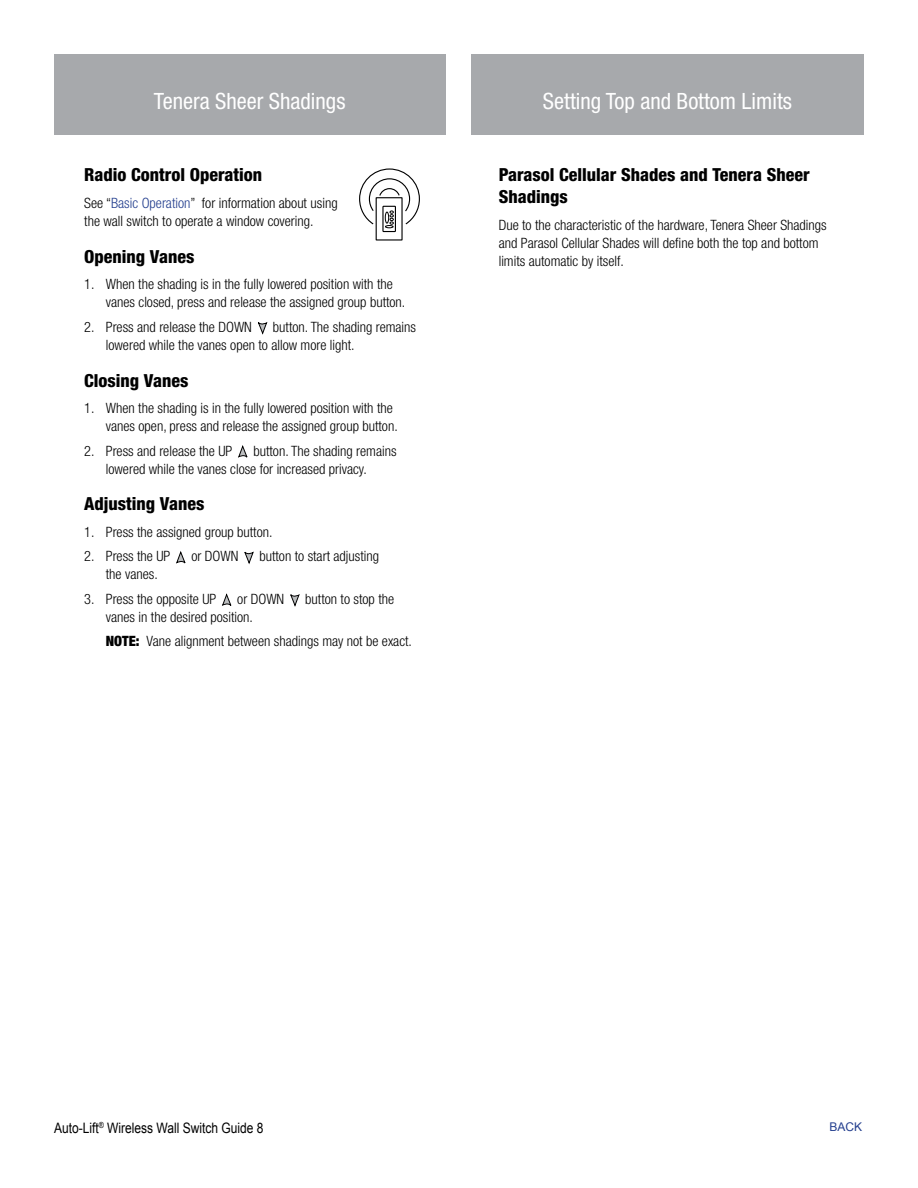
<style>
.page{position:relative;width:918px;height:1188px;background:#fff}
.page>*{position:absolute;margin:0;border:0;box-sizing:border-box;transform-origin:0 0}
.t1{font:condensed 22.5px "Helvetica Neue LT Std";color:#fff}
.t2{font:800 condensed 18px/21.6px "Helvetica Neue LT Std";color:#000}
.t3{font:14.4px "Arial";color:#000;scale:.83 1}
.t4{font:300 condensed 14.25px/18px "Helvetica Neue LT Std";color:#000}
.t5{font:12px "Arial";color:#25408f}
.s1{color:#25408f}
.s2{font-weight:900}
</style>
<div class="page">
<div style="left:54px;top:54px;width:392px;height:81px;background:#a7a9ac"></div>
<div style="left:471px;top:54px;width:393px;height:81px;background:#a7a9ac"></div>
<svg style="left:258px;top:322px;width:9px;height:13px"></svg>
<svg style="left:238px;top:445px;width:10px;height:13px"></svg>
<svg style="left:176px;top:551px;width:10px;height:13px"></svg>
<svg style="left:244px;top:551px;width:10px;height:14px"></svg>
<svg style="left:222px;top:593px;width:10px;height:13px"></svg>
<svg style="left:290px;top:594px;width:10px;height:13px"></svg>
<div style="left:376px;top:197px;width:27px;height:44px;border:1px solid #000"></div>
<div style="left:382px;top:206px;width:14px;height:26px;border:1px solid #000"></div>
<svg style="left:359px;top:168px;width:61px;height:60px"></svg>
<h1 class="t1" style="left:154px;top:88px;width:193px">Tenera Sheer Shadings</h1>
<h1 class="t1" style="left:543px;top:88px;width:251px">Setting Top and Bottom Limits</h1>
<p class="t2" style="left:84px;top:164px;width:179px">Radio Control Operation</p>
<p class="t4" style="left:84px;top:194px;width:255px">See “<span class="s1">Basic Operation</span>” for information about using the wall switch to operate a window covering.</p>
<p class="t2" style="left:84px;top:245px;width:112px">Opening Vanes</p>
<p class="t4" style="left:106px;top:275px;width:301px;text-indent:-22px">1. When the shading is in the fully lowered position with the vanes closed, press and release the assigned group button.</p>
<p class="t4" style="left:84px;top:318px;width:169px">2. Press and release the DOWN</p>
<p class="t4" style="left:106px;top:318px;width:312px;text-indent:167px">button. The shading remains lowered while the vanes open to allow more light.</p>
<p class="t2" style="left:84px;top:369px;width:106px">Closing Vanes</p>
<p class="t4" style="left:106px;top:399px;width:293px;text-indent:-22px">1. When the shading is in the fully lowered position with the vanes open, press and release the assigned group button.</p>
<p class="t4" style="left:84px;top:441px;width:150px">2. Press and release the UP</p>
<p class="t4" style="left:106px;top:442px;width:292px;text-indent:148px">button. The shading remains lowered while the vanes close for increased privacy.</p>
<p class="t2" style="left:84px;top:493px;width:122px">Adjusting Vanes</p>
<p class="t4" style="left:84px;top:523px;width:190px">1. Press the assigned group button.</p>
<p class="t4" style="left:84px;top:547px;width:88px">2. Press the UP</p>
<p class="t4" style="left:191px;top:547px;width:48px">or DOWN</p>
<p class="t4" style="left:259px;top:547px;width:121px">button to start adjusting</p>
<p class="t4" style="left:106px;top:565px;width:53px">the vanes.</p>
<p class="t4" style="left:84px;top:590px;width:134px">3. Press the opposite UP</p>
<p class="t4" style="left:237px;top:590px;width:48px">or DOWN</p>
<p class="t4" style="left:305px;top:590px;width:90px">button to stop the</p>
<p class="t4" style="left:106px;top:605px;width:308px;line-height:24.5px">vanes in the desired position.<br><span class="s2">NOTE:</span> Vane alignment between shadings may not be exact.</p>
<p class="t2" style="left:499px;top:164px;width:312px">Parasol Cellular Shades and Tenera Sheer<br>Shadings</p>
<p class="t4" style="left:499px;top:215px;width:330px">Due to the characteristic of the hardware, Tenera Sheer Shadings and Parasol Cellular Shades will define both the top and bottom limits automatic by itself.</p>
<p class="t3" style="left:54px;top:1118px;width:254px">Auto-Lift<sup>®</sup> Wireless Wall Switch Guide 8</p>
<p class="t5" style="left:830px;top:1119px;width:34px">BACK</p>
</div>
